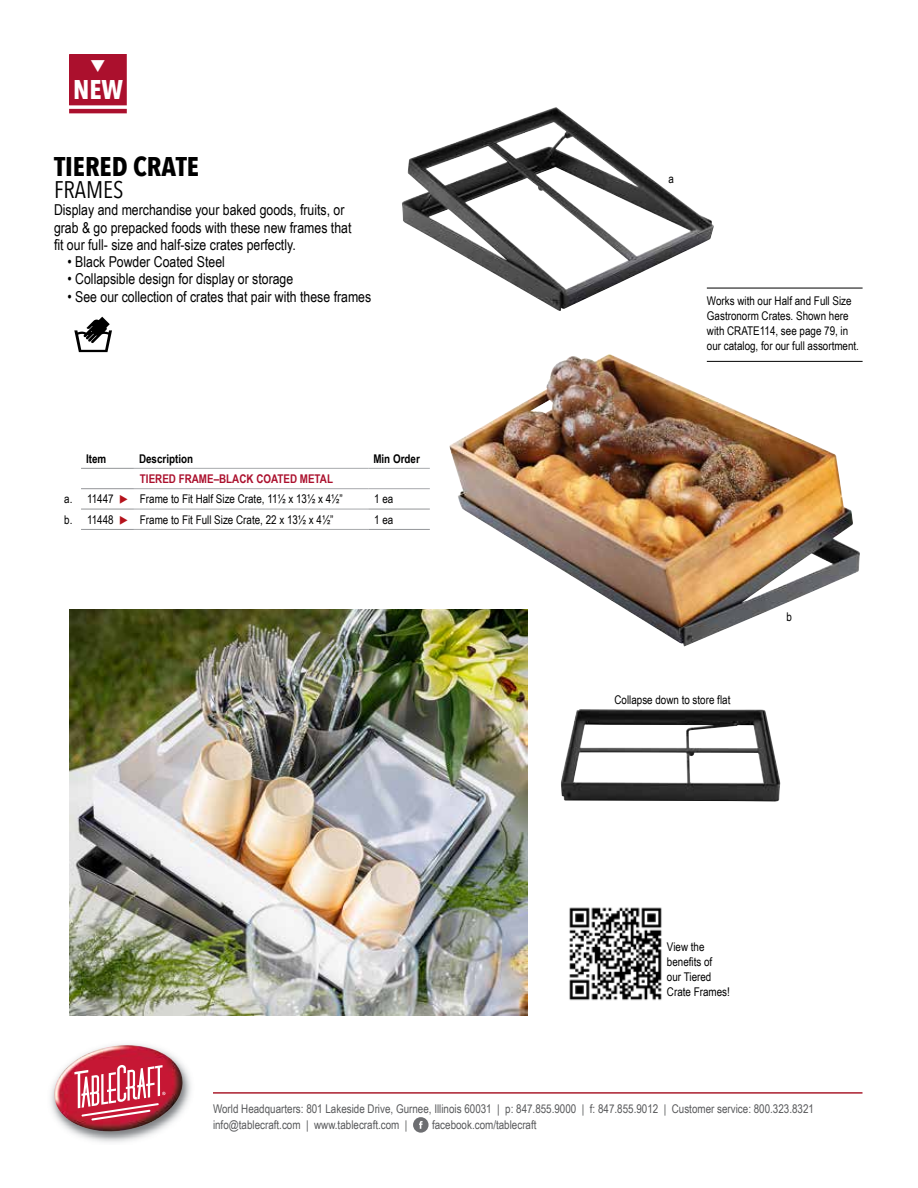
<style>
.page{position:relative;width:918px;height:1188px;background:#fff}
.page>*{position:absolute;margin:0;border:0;box-sizing:border-box;transform-origin:0 0}
.t1{font:700 27px "Avenir Next Condensed";color:#000}
.t2{font:700 27px "Avenir Next Condensed";color:#fff}
.t3{font:24px "Avenir Next Condensed";color:#000}
.t4{font:15px/17.2px "Arial Narrow";color:#000}
.t5{font:12px/15px "Arial Narrow";color:#000}
.t6{font:12px/16.5px "Arial Narrow";color:#58595b}
.t7{font:700 12px "Arial Narrow";color:#000}
.s1{font-weight:700;color:#ab102d}
.s2{color:#b5121b}
</style>
<div class="page">
<img style="left:50px;top:1044px;width:141px;height:98px">
<img style="left:52px;top:1045px;width:133px;height:89px">
<svg style="left:74px;top:1065px;width:91px;height:56px"></svg>
<hr style="left:213px;top:1092px;width:649px;height:2px;background:#aa1e2e">
<svg style="left:413px;top:1117px;width:16px;height:16px"></svg>
<hr style="left:81px;top:468px;width:53px;height:1px;background:#939598">
<hr style="left:368px;top:509px;width:62px;height:1px;background:#939598">
<hr style="left:368px;top:529px;width:62px;height:1px;background:#939598">
<hr style="left:134px;top:468px;width:234px;height:1px;background:#a7a9ac">
<hr style="left:368px;top:468px;width:62px;height:1px;background:#a7a9ac">
<hr style="left:134px;top:488px;width:234px;height:1px;background:#a7a9ac">
<hr style="left:368px;top:488px;width:62px;height:1px;background:#a7a9ac">
<hr style="left:134px;top:509px;width:234px;height:1px;background:#a7a9ac">
<hr style="left:134px;top:529px;width:234px;height:1px;background:#a7a9ac">
<hr style="left:81px;top:488px;width:53px;height:1px;background:#939598">
<hr style="left:81px;top:509px;width:53px;height:1px;background:#939598">
<hr style="left:81px;top:529px;width:53px;height:1px;background:#939598">
<img style="left:561px;top:709px;width:219px;height:93px">
<img style="left:449px;top:354px;width:411px;height:293px">
<img style="left:402px;top:107px;width:312px;height:204px">
<div style="left:70px;top:55px;width:56px;height:50px;background:#ab102d"></div>
<div style="left:69px;top:54px;width:58px;height:51px;border:2px solid #ab102d"></div>
<hr style="left:69px;top:109px;width:58px;height:4px;background:#ab102d">
<img style="left:69px;top:609px;width:458px;height:406px">
<svg style="left:74px;top:317px;width:38px;height:35px"></svg>
<hr style="left:707px;top:288px;width:156px;height:1px;background:#000">
<hr style="left:707px;top:361px;width:156px;height:1px;background:#000">
<img style="left:569px;top:907px;width:93px;height:94px">
<h1 class="t2" style="left:73px;top:73px;width:51px">NEW</h1>
<h1 class="t1" style="left:54px;top:149px;width:146px">TIERED CRATE</h1>
<h2 class="t3" style="left:54px;top:169px;width:71px">FRAMES</h2>
<p class="t4" style="left:54px;top:201px;width:299px">Display and merchandise your baked goods, fruits, or grab &amp; go prepacked foods with these new frames that fit our full- size and half-size crates perfectly.</p>
<p class="t4" style="left:68px;top:253px;width:159px">• Black Powder Coated Steel</p>
<p class="t4" style="left:68px;top:270px;width:227px">• Collapsible design for display or storage</p>
<p class="t4" style="left:68px;top:287px;width:305px">• See our collection of crates that pair with these frames</p>
<p class="t5" style="left:707px;top:293px;width:154px">Works with our Half and Full Size<br>Gastronorm Crates. Shown here with CRATE114, see page 79, in our catalog, for our full assortment.</p>
<p class="t5" style="left:669px;top:170px;width:7px">a</p>
<p class="t7" style="left:86px;top:450px;width:22px">Item</p>
<p class="t7" style="left:139px;top:450px;width:56px">Description</p>
<p class="t7" style="left:373px;top:450px;width:48px">Min Order</p>
<p class="t5" style="left:64px;top:468px;width:280px;line-height:20.4px;text-indent:76px"><span class="s1">TIERED FRAME–BLACK COATED METAL </span>a. 11447 <span class="s2">◆</span> Frame to Fit Half Size Crate, 11½ x 13½ x 4½”</p>
<p class="t5" style="left:374px;top:491px;width:21px">1 ea</p>
<p class="t5" style="left:64px;top:511px;width:271px">b. 11448 <span class="s2">◆</span> Frame to Fit Full Size Crate, 22 x 13½ x 4½”</p>
<p class="t5" style="left:374px;top:511px;width:21px">1 ea</p>
<p class="t5" style="left:614px;top:692px;width:117px">Collapse down to store flat</p>
<p class="t5" style="left:786px;top:609px;width:7px">b</p>
<p class="t5" style="left:667px;top:939px;width:64px">View the benefits of<br>our Tiered<br>Crate Frames!</p>
<p class="t6" style="left:213px;top:1100px;width:603px">World Headquarters: 801 Lakeside Drive, Gurnee, Illinois 60031 | p: 847.855.9000 | f: 847.855.9012 | Customer service: 800.323.8321 info@tablecraft.com | www.tablecraft.com |</p>
<p class="t6" style="left:432px;top:1116px;width:106px">facebook.com/tablecraft</p>
</div>
